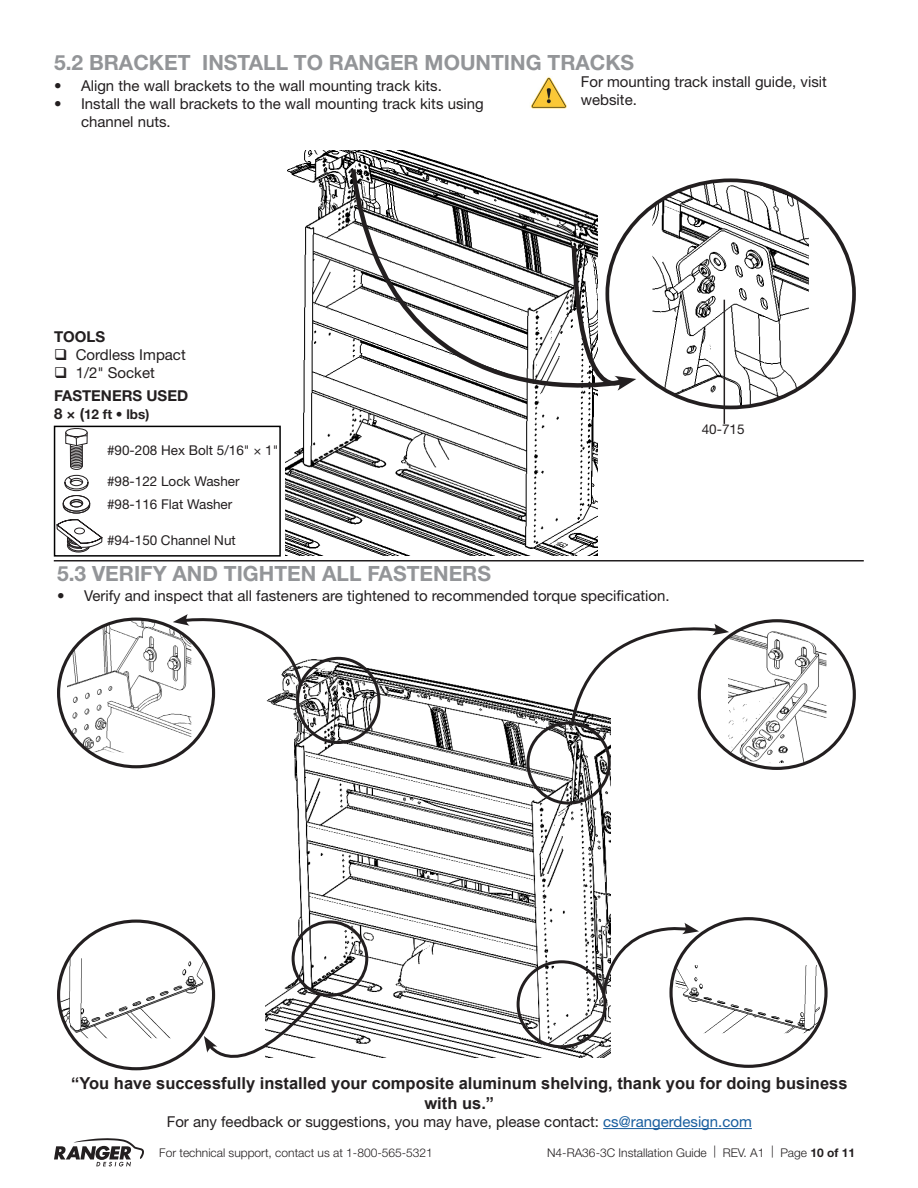
<style>
.page{position:relative;width:918px;height:1188px;background:#fff}
.page>*{position:absolute;margin:0;border:0;box-sizing:border-box;transform-origin:0 0}
.Steps{font:700 21px "Helvetica Neue LT Std";color:#939598}
.t1{font:700 16.5px/19.8px "Arial";color:#231f20;text-align:center}
.t2{font:15px/18px "Helvetica Neue LT Std";color:#231f20}
.t3{font:700 15px "Helvetica Neue LT Std";color:#231f20}
.t4{font:13.5px "Helvetica Neue LT Std";color:#231f20}
.t5{font:700 13.5px "Helvetica Neue LT Std";color:#231f20}
.t6{font:300 12px "Helvetica Neue LT Std";color:#231f20}
.s1{font-size:15px}
.s2{font-weight:400}
.s3{color:#175d9e}
.s4{font-weight:700}
</style>
<div class="page">
<svg style="left:54px;top:1138px;width:90px;height:29px"></svg>
<img style="left:286px;top:150px;width:311px;height:405px">
<img style="left:266px;top:656px;width:345px;height:402px">
<hr style="left:603px;top:1128px;width:149px;height:1px;background:#175d9e">
<hr style="left:54px;top:560px;width:810px;height:2px;background:#231f20">
<img style="left:530px;top:77px;width:37px;height:32px">
<img style="left:652px;top:183px;width:157px;height:224px">
<svg style="left:348px;top:164px;width:280px;height:267px"></svg>
<svg style="left:569px;top:241px;width:67px;height:173px"></svg>
<div style="left:54px;top:426px;width:227px;height:131px;border:2px solid #000"></div>
<svg style="left:56px;top:427px;width:46px;height:126px"></svg>
<div style="left:526px;top:722px;width:85px;height:83px;border:3px solid #231f20;border-radius:50%"></div>
<div style="left:296px;top:657px;width:84px;height:87px;border:3px solid #231f20;border-radius:50%"></div>
<div style="left:292px;top:920px;width:76px;height:77px;border:3px solid #231f20;border-radius:50%"></div>
<div style="left:517px;top:960px;width:90px;height:88px;border:3px solid #231f20;border-radius:50%"></div>
<img style="left:728px;top:621px;width:98px;height:142px">
<img style="left:67px;top:619px;width:124px;height:133px">
<div style="left:57px;top:618px;width:158px;height:150px;border:3px solid #231f20;border-radius:50%"></div>
<img style="left:60px;top:958px;width:150px;height:80px">
<img style="left:676px;top:965px;width:144px;height:68px">
<svg style="left:569px;top:621px;width:160px;height:106px"></svg>
<svg style="left:600px;top:916px;width:99px;height:81px"></svg>
<svg style="left:204px;top:989px;width:121px;height:69px"></svg>
<svg style="left:173px;top:614px;width:131px;height:75px"></svg>
<hr style="left:724px;top:300px;width:1px;height:124px;background:#231f20">
<p class="Steps" style="left:54px;top:50px;width:582px">5.2 BRACKET INSTALL TO RANGER MOUNTING TRACKS</p>
<p class="t2" style="left:54px;top:76px;width:389px">• Align the wall brackets to the wall mounting track kits.</p>
<p class="t2" style="left:81px;top:94px;width:404px;text-indent:-27px">• Install the wall brackets to the wall mounting track kits using channel nuts.</p>
<p class="t2" style="left:581px;top:72px;width:248px">For mounting track install guide, visit website.</p>
<p class="t3" style="left:54px;top:328px;width:53px">TOOLS</p>
<p class="t2" style="left:54px;top:346px;width:133px">❑ Cordless Impact</p>
<p class="t2" style="left:54px;top:364px;width:102px">❑ 1/2" Socket</p>
<p class="t3" style="left:54px;top:387px;width:136px">FASTENERS USED</p>
<p class="t5" style="left:54px;top:406px;width:97px"><span class="s1">8 × (</span>12 ft <span class="s2">•</span> lbs)</p>
<p class="t4" style="left:107px;top:442px;width:173px">#90-208 Hex Bolt 5/16" × 1"</p>
<p class="t4" style="left:107px;top:473px;width:134px">#98-122 Lock Washer</p>
<p class="t4" style="left:107px;top:496px;width:127px">#98-116 Flat Washer</p>
<p class="t4" style="left:107px;top:532px;width:130px">#94-150 Channel Nut</p>
<p class="Steps" style="left:57px;top:560px;width:436px">5.3 VERIFY AND TIGHTEN ALL FASTENERS</p>
<p class="t2" style="left:57px;top:587px;width:614px">• Verify and inspect that all fasteners are tightened to recommended torque specification.</p>
<p class="t4" style="left:702px;top:421px;width:44px">40-715</p>
<p class="t1" style="left:71px;top:1074px;width:778px">“You have successfully installed your composite aluminum shelving, thank you for doing business with us.”</p>
<p class="t2" style="left:167px;top:1113px;width:587px">For any feedback or suggestions, you may have, please contact: <span class="s3">cs@rangerdesign.com</span></p>
<p class="t6" style="left:159px;top:1145px;width:275px">For technical support, contact us at 1-800-565-5321</p>
<p class="t6" style="left:547px;top:1145px;width:309px">N4-RA36-3C Installation Guide | REV. A1 | Page <span class="s4">10 of 11</span></p>
</div>
